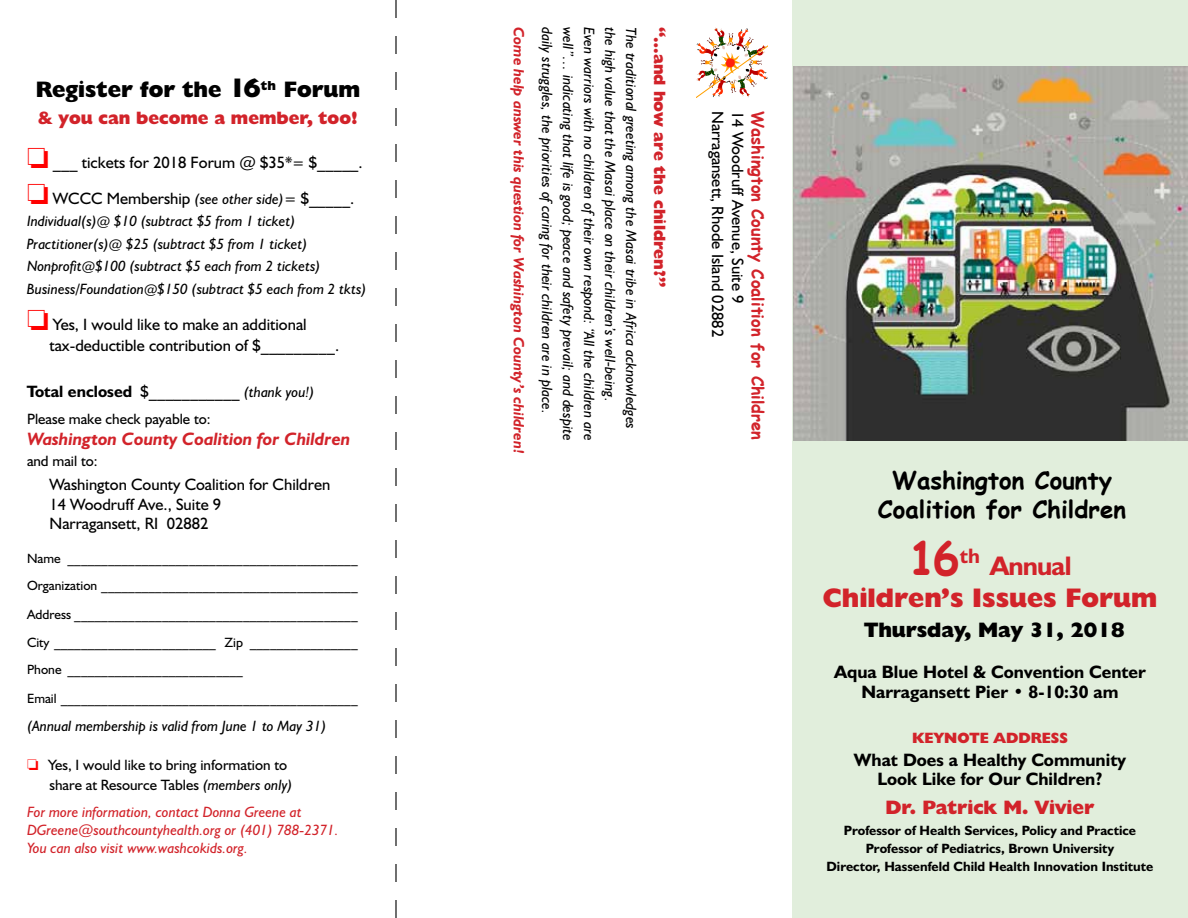
<style>
.page{position:relative;width:1188px;height:918px;background:#fff}
.page>*{position:absolute;margin:0;border:0;box-sizing:border-box;transform-origin:0 0}
.t1{font:700 45px "Comic Sans MS";color:#d2232a}
.t2{font:800 27px "Humanist 521 BT";color:#d2232a}
.t3{font:700 27px "Humanist 521 BT";color:#d2232a}
.t4{font:700 24px/28.5px "Comic Sans MS";color:#000;text-align:center}
.t5{font:800 22.5px "Humanist 521 BT";color:#000}
.t6{font:800 21px "Humanist 521 BT";color:#000}
.t7{font:800 19.5px "Humanist 521 BT";color:#d2232a}
.t8{font:700 18px/19.8px "Humanist 521 BT";color:#000;text-align:center}
.t9{font:italic 700 18px "Humanist 521 BT";color:#d2232a}
.t10{font:800 18px "Humanist 521 BT";color:#d2232a}
.t11{font:16.5px/19.5px "Humanist 521 BT";color:#000}
.t12{font:700 16.5px "Humanist 521 BT";color:#000}
.t13{font:700 16.5px "Comic Sans MS";color:#d2232a}
.t14{font:800 16.5px "Humanist 521 BT";color:#d2232a}
.t15{font:italic 15px/22.5px "Humanist 521 BT";color:#000}
.t16{font:italic 15px/18px "Humanist 521 BT";color:#d2232a}
.t17{font:15px/19.5px "Humanist 521 BT";color:#000}
.t18{font:italic 700 15px "Humanist 521 BT";color:#d2232a}
.t19{font:800 15px "Humanist 521 BT";color:#d2232a}
.t20{font:13.5px/28.5px "Humanist 521 BT";color:#000}
.t21{font:700 13.5px/18px "Humanist 521 BT";color:#000;text-align:center}
.s1{font-size:27px}
.s2{color:#f00}
.s3{font-size:15px}
.s4{font-style:italic;font-size:15px}
.s5{font-size:13.5px}
.s6{font-weight:400}
.s7{font-weight:400;font-style:italic;font-size:15px}
.s8{font-style:italic}
</style>
<div class="page">
<div style="left:792px;top:0;width:396px;height:918px;background:#e1eedc"></div>
<img style="left:696px;top:28px;width:72px;height:70px">
<svg style="left:395px;top:0;width:2px;height:918px"></svg>
<img style="left:793px;top:66px;width:395px;height:374px">
<h3 class="t5" style="left:36px;top:76px;width:326px">Register for the <span class="s1">16</span><sup>th</sup> Forum</h3>
<p class="t10" style="left:38px;top:107px;width:321px">&amp; you can become a member, too!</p>
<p class="t11" style="left:27px;top:152px;width:337px"><span class="s2">□</span> ___ tickets for 2018 Forum @ $35*<span class="s3">=</span> $_____.</p>
<p class="t11" style="left:27px;top:188px;width:329px"><span class="s2">□</span> WCCC Membership <span class="s4">(see other side)</span><span class="s3">=</span> $_____.</p>
<p class="t15" style="left:27px;top:210px;width:341px">Individual(s)<span class="s5">@</span> $10 (subtract $5 from 1 ticket)<br>Practitioner(s)<span class="s5">@</span> $25 (subtract $5 from 1 ticket)<br>Nonprofit<span class="s5">@</span>$100 (subtract $5 each from 2 tickets)<br>Business/Foundation<span class="s5">@</span>$150 (subtract $5 each from 2 tkts)</p>
<p class="t11" style="left:49px;top:313px;width:291px;line-height:21px;text-indent:-22px"><span class="s2">□</span> Yes, I would like to make an additional tax-deductible contribution of $_________.</p>
<p class="t12" style="left:27px;top:381px;width:289px">Total enclosed <span class="s6">$___________</span> <span class="s7">(thank you!)</span></p>
<p class="t17" style="left:27px;top:409px;width:185px">Please make check payable to:</p>
<p class="t9" style="left:27px;top:428px;width:325px">Washington County Coalition for Children</p>
<p class="t17" style="left:27px;top:451px;width:72px">and mail to:</p>
<p class="t11" style="left:50px;top:475px;width:282px">Washington County Coalition for Children<br>14 Woodruff Ave., Suite 9<br>Narragansett, RI 02882</p>
<p class="t20" style="left:27px;top:545px;width:332px;line-height:27px">Name ___________________________________________<br>Organization ______________________________________</p>
<p class="t20" style="left:27px;top:600px;width:332px">Address __________________________________________<br>City ________________________ Zip ________________</p>
<p class="t20" style="left:27px;top:655px;width:332px">Phone __________________________<br>Email ____________________________________________</p>
<p class="t15" style="left:27px;top:715px;width:301px">(Annual membership is valid from June 1 to May 31)</p>
<p class="t17" style="left:50px;top:755px;width:245px;text-indent:-22px"><span class="s2">□</span> Yes, I would like to bring information to share at Resource Tables <span class="s8">(members only)</span></p>
<p class="t16" style="left:27px;top:803px;width:313px">For more information, contact Donna Greene at<br>DGreene@southcountyhealth.org or (401) 788-2371.<br>You can also visit www.washcokids.org.</p>
<p class="t18" style="left:528px;top:27px;width:428px;rotate:90deg">Come help answer this question for Washington County’s children!</p>
<p class="t15" style="left:559px;top:27px;width:388px;rotate:90deg">daily struggles, the priorities of caring for their children are in place.</p>
<p class="t15" style="left:580px;top:27px;width:415px;rotate:90deg">well”… indicating that life is good; peace and safety prevail; and despite</p>
<p class="t15" style="left:601px;top:27px;width:415px;rotate:90deg">Even warriors with no children of their own respond: “All the children are</p>
<p class="t15" style="left:622px;top:27px;width:376px;rotate:90deg">the high value that the Masai place on their children’s well-being.</p>
<p class="t15" style="left:643px;top:27px;width:403px;rotate:90deg">The traditional greeting among the Masai tribe in Africa acknowledges</p>
<p class="t14" style="left:670px;top:27px;width:262px;rotate:90deg">“…and how are the children?”</p>
<p class="t11" style="left:728px;top:111px;width:228px;rotate:90deg">Narragansett, Rhode Island 02882</p>
<p class="t11" style="left:748px;top:111px;width:194px;rotate:90deg">14 Woodruff Avenue, Suite 9</p>
<p class="t13" style="left:770px;top:111px;width:330px;rotate:90deg">Washington County Coalition for Children</p>
<h3 class="t4" style="left:878px;top:465px;width:250px">Washington County<br>Coalition for Children</h3>
<h1 class="t1" style="left:908px;top:525px;width:73px">16<sup>th</sup></h1>
<h2 class="t3" style="left:990px;top:549px;width:83px">Annual</h2>
<h2 class="t2" style="left:823px;top:581px;width:336px">Children’s Issues Forum</h2>
<h3 class="t6" style="left:864px;top:617px;width:262px">Thursday, May 31, 2018</h3>
<p class="t8" style="left:834px;top:662px;width:314px">Aqua Blue Hotel &amp; Convention Center<br>Narragansett Pier • 8-10:30 am</p>
<p class="t19" style="left:912px;top:728px;width:157px">Keynote Address</p>
<p class="t8" style="left:854px;top:749px;width:274px">What Does a Healthy Community<br>Look Like for Our Children?</p>
<h3 class="t7" style="left:886px;top:796px;width:210px">Dr. Patrick M. Vivier</h3>
<p class="t21" style="left:827px;top:821px;width:328px">Professor of Health Services, Policy and Practice<br>Professor of Pediatrics, Brown University<br>Director, Hassenfeld Child Health Innovation Institute</p>
</div>
